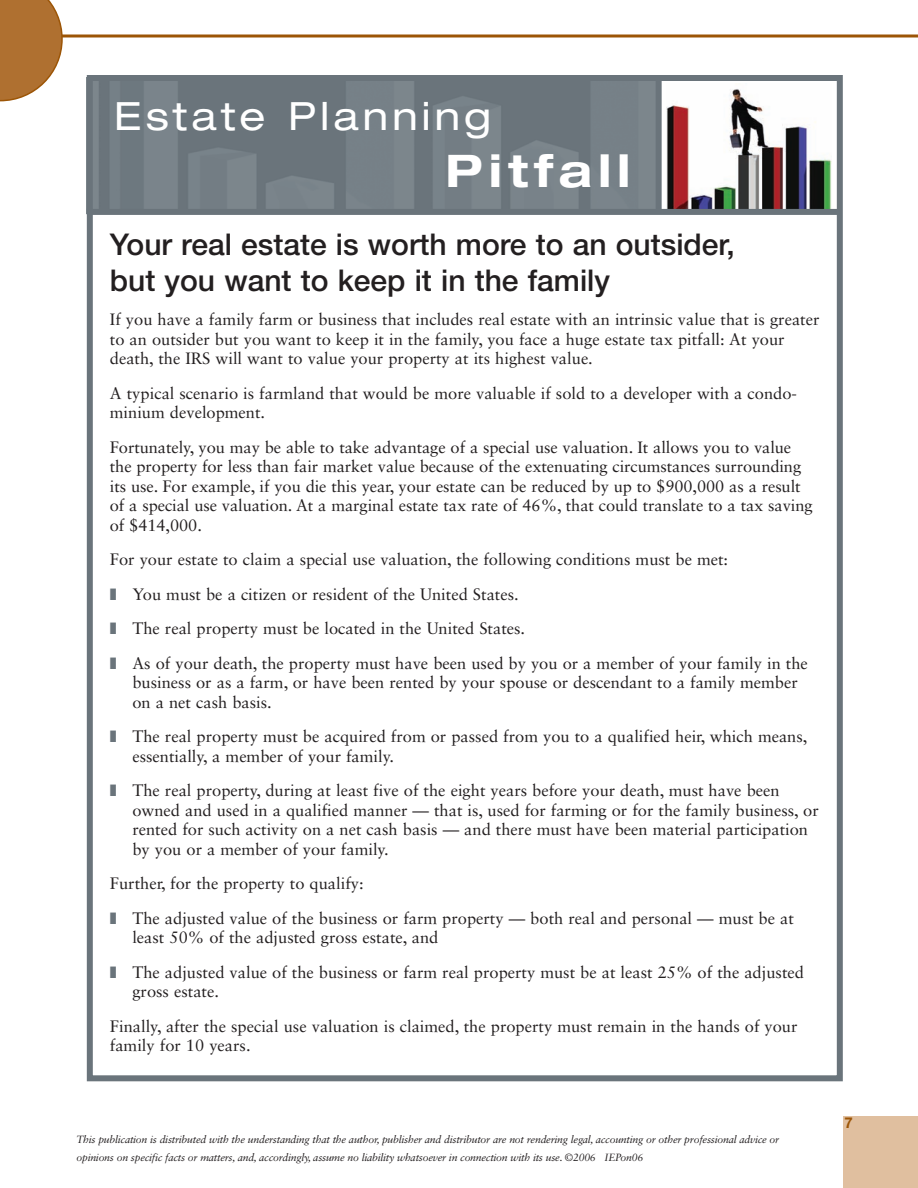
<style>
.page{position:relative;width:918px;height:1188px;background:#fff}
.page>*{position:absolute;margin:0;border:0;box-sizing:border-box;transform-origin:0 0}
.t1{font:700 expanded 45px "Helvetica Neue LT Std";letter-spacing:.13em;color:#fff}
.t2{font:expanded 39px "Helvetica Neue LT Std";letter-spacing:.105em;color:#fff}
.t3{font:500 30px/36px "Helvetica Neue LT Std";color:#231f20}
.t4{font:16.5px/19.5px "Sabon LT Std";color:#231f20}
.t5{font:700 15px "Helvetica Neue LT Std";color:#9c5506}
.t6{font:italic 10.5px/18px "Sabon LT Std";letter-spacing:-.02em;color:#231f20}
.s1{color:#6a747b}
</style>
<div class="page">
<img style="left:94px;top:82px;width:562px;height:127px">
<img style="left:667px;top:89px;width:165px;height:120px">
<div style="left:87px;top:75px;width:756px;height:1006px;border:6px solid #6a747b"></div>
<div style="left:843px;top:1116px;width:75px;height:72px;background:#e0bf9f"></div>
<div style="left:656px;top:77px;width:6px;height:133px;background:#6a747b"></div>
<div style="left:87px;top:209px;width:754px;height:6px;background:#6a747b"></div>
<svg style="left:63px;top:34px;width:855px;height:4px"></svg>
<svg style="left:0;top:0;width:63px;height:101px"></svg>
<h2 class="t2" style="left:114px;top:102px;width:378px">Estate Planning</h2>
<h1 class="t1" style="left:446px;top:155px;width:187px">Pitfall</h1>
<h3 class="t3" style="left:110px;top:229px;width:626px">Your real estate is worth more to an outsider, but you want to keep it in the family</h3>
<p class="t4" style="left:110px;top:311px;width:711px">If you have a family farm or business that includes real estate with an intrinsic value that is greater to an outsider but you want to keep it in the family, you face a huge estate tax pitfall: At your death, the IRS will want to value your property at its highest value.</p>
<p class="t4" style="left:110px;top:385px;width:689px">A typical scenario is farmland that would be more valuable if sold to a developer with a condo&shy;minium development.</p>
<p class="t4" style="left:110px;top:439px;width:704px">Fortunately, you may be able to take advantage of a special use valuation. It allows you to value the property for less than fair market value because of the extenuating circumstances surrounding its use. For example, if you die this year, your estate can be reduced by up to $900,000 as a result of a special use valuation. At a marginal estate tax rate of 46%, that could translate to a tax saving of $414,000.</p>
<p class="t4" style="left:110px;top:544px;width:700px;line-height:34.5px">For your estate to claim a special use valuation, the following conditions must be met:<br><span class="s1">❚</span> You must be a citizen or resident of the United States.<br><span class="s1">❚</span> The real property must be located in the United States.<br><span class="s1">❚</span> As of your death, the property must have been used by you or a member of your family in the</p>
<p class="t4" style="left:132px;top:674px;width:667px">business or as a farm, or have been rented by your spouse or descendant to a family member on a net cash basis.</p>
<p class="t4" style="left:132px;top:728px;width:677px;text-indent:-22px"><span class="s1">❚</span> The real property must be acquired from or passed from you to a qualified heir, which means, essentially, a member of your family.</p>
<p class="t4" style="left:132px;top:782px;width:688px;text-indent:-22px"><span class="s1">❚</span> The real property, during at least five of the eight years before your death, must have been owned and used in a qualified manner — that is, used for farming or for the family business, or rented for such activity on a net cash basis — and there must have been material participation by you or a member of your family.</p>
<p class="t4" style="left:110px;top:868px;width:686px;line-height:34.5px">Further, for the property to qualify:<br><span class="s1">❚</span> The adjusted value of the business or farm property — both real and personal — must be at</p>
<p class="t4" style="left:110px;top:922px;width:696px;line-height:34.5px;text-indent:22px">least 50% of the adjusted gross estate, and<br><span class="s1">❚</span> The adjusted value of the business or farm real property must be at least 25% of the adjusted</p>
<p class="t4" style="left:110px;top:976px;width:689px;line-height:34.5px;text-indent:22px">gross estate.<br>Finally, after the special use valuation is claimed, the property must remain in the hands of your</p>
<p class="t4" style="left:110px;top:1037px;width:142px">family for 10 years.</p>
<p class="t6" style="left:76px;top:1131px;width:704px">This publication is distributed with the understanding that the author, publisher and distributor are not rendering legal, accounting or other professional advice or opinions on specific facts or matters, and, accordingly, assume no liability whatsoever in connection with its use. ©2006 IEPon06</p>
<p class="t5" style="left:844px;top:1117px;width:10px">7</p>
</div>
